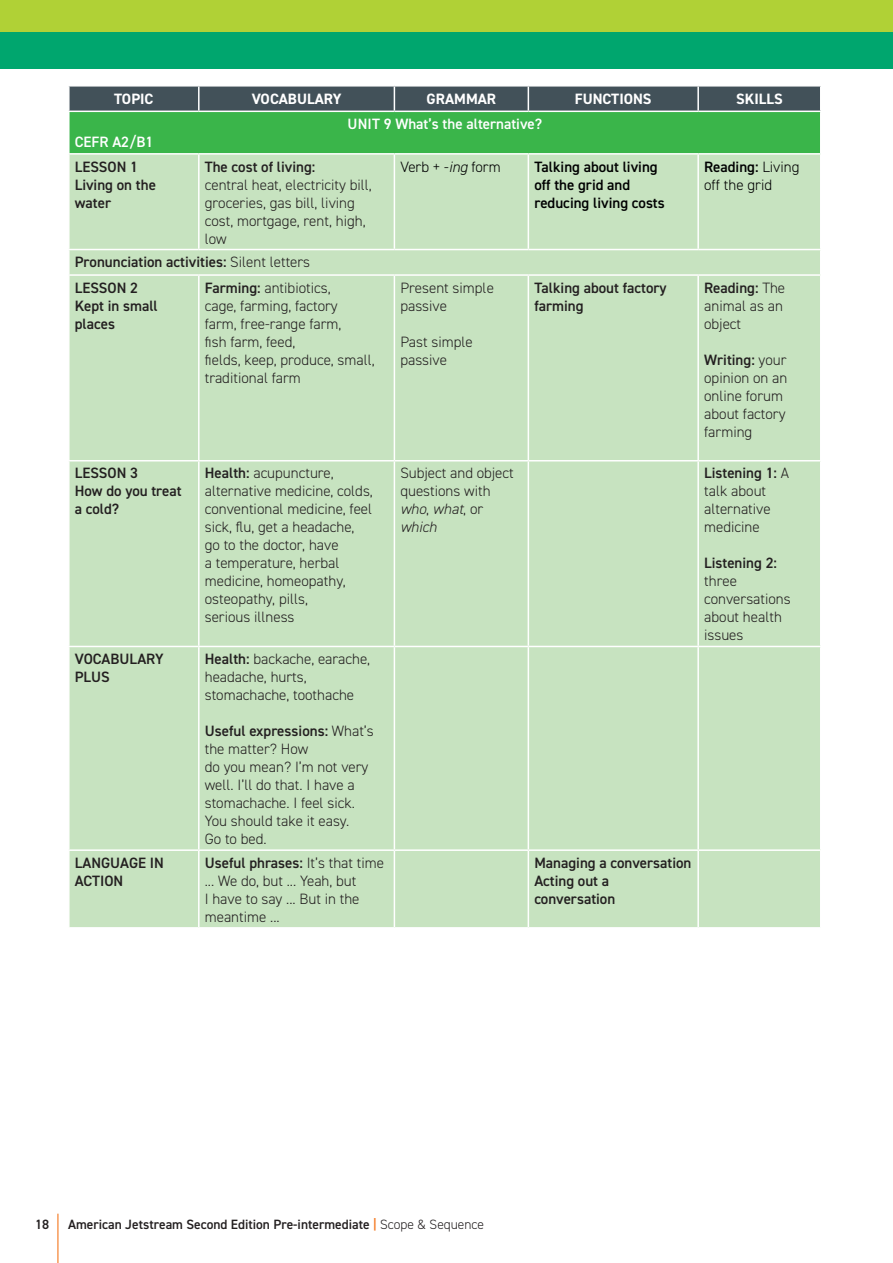
<style>
.page{position:relative;width:893px;height:1263px;background:#fff}
.page>*{position:absolute;margin:0;border:0;box-sizing:border-box;transform-origin:0 0}
.t1{font:300 15px/18px "DIN2014";color:#231f20}
.t2{font:600 15px/18px "DIN2014";color:#231f20}
.t3{font:600 15px/18px "DIN2014";color:#000001}
.t4{font:700 15px "DIN2014";color:#fff}
.t5{font:300 15px/18px "DIN2014";color:#000001}
.t6{font:600 15px "DIN2014";color:#fff}
.t7{font:600 13.5px "DIN2014";color:#231f20}
.s1{font-style:italic}
.s2{font-weight:600}
.s3{font-weight:300}
.s4{color:#f47921}
</style>
<div class="page">
<hr style="left:57px;top:1214px;width:1px;height:49px;background:#f47921">
<div style="left:0;top:0;width:893px;height:68px;background:#b0d136"></div>
<div style="left:0;top:32px;width:893px;height:36px;background:#00a66e"></div>
<div style="left:69px;top:111px;width:752px;height:43px;background:#3ab54a"></div>
<div style="left:70px;top:155px;width:750px;height:772px;background:#c7e3c0"></div>
<hr style="left:68px;top:112px;width:2px;height:41px;background:#fff">
<hr style="left:820px;top:112px;width:1px;height:41px;background:#fff">
<hr style="left:68px;top:153px;width:131px;height:2px;background:#fff">
<hr style="left:199px;top:153px;width:195px;height:2px;background:#fff">
<hr style="left:198px;top:155px;width:2px;height:94px;background:#fff">
<hr style="left:394px;top:153px;width:134px;height:2px;background:#fff">
<hr style="left:394px;top:155px;width:1px;height:94px;background:#fff">
<hr style="left:528px;top:153px;width:170px;height:2px;background:#fff">
<hr style="left:528px;top:155px;width:1px;height:94px;background:#fff">
<hr style="left:698px;top:153px;width:123px;height:2px;background:#fff">
<hr style="left:697px;top:155px;width:2px;height:94px;background:#fff">
<hr style="left:68px;top:249px;width:131px;height:1px;background:#fff">
<hr style="left:199px;top:249px;width:195px;height:1px;background:#fff">
<hr style="left:394px;top:249px;width:134px;height:1px;background:#fff">
<hr style="left:528px;top:249px;width:170px;height:1px;background:#fff">
<hr style="left:698px;top:249px;width:123px;height:1px;background:#fff">
<hr style="left:68px;top:274px;width:131px;height:2px;background:#fff">
<hr style="left:199px;top:274px;width:195px;height:2px;background:#fff">
<hr style="left:198px;top:276px;width:2px;height:184px;background:#fff">
<hr style="left:394px;top:274px;width:134px;height:2px;background:#fff">
<hr style="left:394px;top:276px;width:1px;height:184px;background:#fff">
<hr style="left:528px;top:274px;width:170px;height:2px;background:#fff">
<hr style="left:528px;top:276px;width:1px;height:184px;background:#fff">
<hr style="left:698px;top:274px;width:123px;height:2px;background:#fff">
<hr style="left:697px;top:276px;width:2px;height:184px;background:#fff">
<hr style="left:68px;top:460px;width:131px;height:1px;background:#fff">
<hr style="left:199px;top:460px;width:195px;height:1px;background:#fff">
<hr style="left:198px;top:461px;width:2px;height:185px;background:#fff">
<hr style="left:394px;top:460px;width:134px;height:1px;background:#fff">
<hr style="left:394px;top:461px;width:1px;height:185px;background:#fff">
<hr style="left:528px;top:460px;width:170px;height:1px;background:#fff">
<hr style="left:528px;top:461px;width:1px;height:185px;background:#fff">
<hr style="left:698px;top:460px;width:123px;height:1px;background:#fff">
<hr style="left:697px;top:461px;width:2px;height:185px;background:#fff">
<hr style="left:68px;top:646px;width:131px;height:1px;background:#fff">
<hr style="left:199px;top:646px;width:195px;height:1px;background:#fff">
<hr style="left:198px;top:647px;width:2px;height:202px;background:#fff">
<hr style="left:394px;top:646px;width:134px;height:1px;background:#fff">
<hr style="left:394px;top:647px;width:1px;height:202px;background:#fff">
<hr style="left:528px;top:646px;width:170px;height:1px;background:#fff">
<hr style="left:528px;top:647px;width:1px;height:202px;background:#fff">
<hr style="left:698px;top:646px;width:123px;height:1px;background:#fff">
<hr style="left:697px;top:647px;width:2px;height:202px;background:#fff">
<hr style="left:68px;top:849px;width:131px;height:2px;background:#fff">
<hr style="left:199px;top:849px;width:195px;height:2px;background:#fff">
<hr style="left:198px;top:851px;width:2px;height:76px;background:#fff">
<hr style="left:394px;top:849px;width:134px;height:2px;background:#fff">
<hr style="left:394px;top:851px;width:1px;height:76px;background:#fff">
<hr style="left:528px;top:849px;width:170px;height:2px;background:#fff">
<hr style="left:528px;top:851px;width:1px;height:76px;background:#fff">
<hr style="left:698px;top:849px;width:123px;height:2px;background:#fff">
<hr style="left:697px;top:851px;width:2px;height:76px;background:#fff">
<svg style="left:69px;top:86px;width:752px;height:25px;background:#4a5960"></svg>
<hr style="left:68px;top:111px;width:131px;height:1px;background:#fff">
<hr style="left:199px;top:111px;width:195px;height:1px;background:#fff">
<hr style="left:394px;top:111px;width:134px;height:1px;background:#fff">
<hr style="left:528px;top:111px;width:170px;height:1px;background:#fff">
<hr style="left:698px;top:111px;width:123px;height:1px;background:#fff">
<p class="t4" style="left:114px;top:89px;width:41px">TOPIC</p>
<p class="t4" style="left:252px;top:89px;width:91px">VOCABULARY</p>
<p class="t4" style="left:427px;top:89px;width:71px">GRAMMAR</p>
<p class="t4" style="left:575px;top:89px;width:78px">FUNCTIONS</p>
<p class="t4" style="left:736px;top:89px;width:48px">SKILLS</p>
<p class="t6" style="left:348px;top:114px;width:196px">UNIT 9 What’s the alternative?</p>
<p class="t6" style="left:75px;top:132px;width:80px">CEFR A2/B1</p>
<p class="t2" style="left:75px;top:157px;width:83px">LESSON 1<br>Living on the water</p>
<p class="t2" style="left:205px;top:157px;width:112px">The cost of living:</p>
<p class="t5" style="left:400px;top:157px;width:102px">Verb + -<span class="s1">ing</span> form</p>
<p class="t3" style="left:534px;top:157px;width:132px">Talking about living off the grid and reducing living costs</p>
<p class="t5" style="left:704px;top:157px;width:97px"><span class="s2">Reading:</span> Living off the grid</p>
<p class="t1" style="left:205px;top:175px;width:169px">central heat, electricity bill, groceries, gas bill, living cost, mortgage, rent, high, low</p>
<p class="t2" style="left:75px;top:249px;width:237px;line-height:25.5px">Pronunciation activities: <span class="s3">Silent letters<br></span>LESSON 2</p>
<p class="t2" style="left:75px;top:296px;width:85px">Kept in small places</p>
<p class="t1" style="left:205px;top:279px;width:171px"><span class="s2">Farming:</span> antibiotics,<br>cage, farming, factory<br>farm, free-range farm,<br>fish farm, feed,<br>fields, keep, produce, small, traditional farm</p>
<p class="t1" style="left:400px;top:279px;width:95px">Present simple passive</p>
<p class="t1" style="left:400px;top:333px;width:74px">Past simple passive</p>
<p class="t2" style="left:534px;top:278px;width:134px">Talking about factory farming</p>
<p class="t1" style="left:704px;top:279px;width:83px"><span class="s2">Reading:</span> The animal as an object</p>
<p class="t1" style="left:704px;top:351px;width:85px"><span class="s2">Writing:</span> your opinion on an online forum about factory farming</p>
<p class="t2" style="left:75px;top:464px;width:108px">LESSON 3<br>How do you treat a cold?</p>
<p class="t1" style="left:205px;top:464px;width:170px"><span class="s2">Health:</span> acupuncture, alternative medicine, colds, conventional medicine, feel sick, flu, get a headache, go to the doctor, have<br>a temperature, herbal medicine, homeopathy, osteopathy, pills,<br>serious illness</p>
<p class="t1" style="left:400px;top:464px;width:115px">Subject and object questions with <span class="s1">who</span>, <span class="s1">what</span>, or <span class="s1">which</span></p>
<p class="t1" style="left:704px;top:464px;width:86px"><span class="s2">Listening 1:</span> A talk about alternative medicine</p>
<p class="t2" style="left:704px;top:554px;width:74px">Listening 2:</p>
<p class="t1" style="left:704px;top:572px;width:88px">three conversations about health issues</p>
<p class="t2" style="left:75px;top:650px;width:90px">VOCABULARY<br>PLUS</p>
<p class="t1" style="left:205px;top:650px;width:167px"><span class="s2">Health:</span> backache, earache, headache, hurts, stomachache, toothache</p>
<p class="t1" style="left:205px;top:722px;width:170px"><span class="s2">Useful expressions:</span> What’s the matter? How<br>do you mean? I’m not very well. I’ll do that. I have a stomachache. I feel sick.<br>You should take it easy.<br>Go to bed.</p>
<p class="t2" style="left:75px;top:853px;width:91px">LANGUAGE IN<br>ACTION</p>
<p class="t1" style="left:205px;top:854px;width:181px"><span class="s2">Useful phrases:</span> It’s that time ... We do, but ... Yeah, but<br>I have to say ... But in the meantime ...</p>
<p class="t2" style="left:534px;top:853px;width:159px">Managing a conversation<br>Acting out a conversation</p>
<p class="t7" style="left:35px;top:1215px;width:16px">18</p>
<p class="t7" style="left:68px;top:1215px;width:418px">American Jetstream Second Edition Pre-intermediate <span class="s4">|</span> <span class="s3">Scope &amp; Sequence</span></p>
</div>
